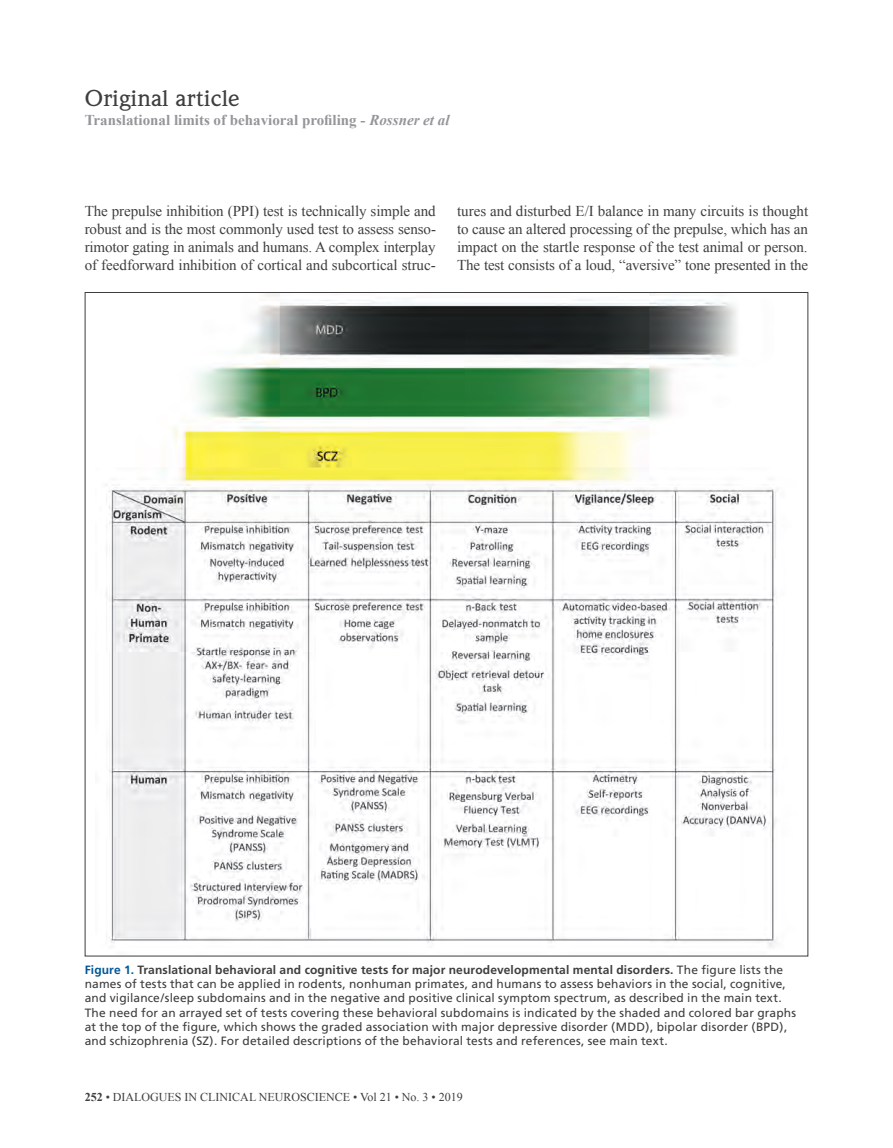
<style>
.page{position:relative;width:893px;height:1148px;background:#fff}
.page>*{position:absolute;margin:0;border:0;box-sizing:border-box;transform-origin:0 0}
.t1{font:500 22.5px "Weidemann";color:#3e3e3f;scale:1.1 1}
.t2{font:15px/18px "Times New Roman";color:#3e3e3f;text-align:justify}
.t3{font:700 15px "Times New Roman";color:#939598}
.t4{font:12px/14.2px "Frutiger";letter-spacing:.01em;color:#3e3e3f}
.t5{font:12px "Times New Roman";color:#3e3e3f}
.s1{font-style:italic}
.s2{font-weight:700;color:#005797}
.s3{font-weight:700}
</style>
<div class="page">
<img style="left:106px;top:294px;width:671px;height:654px">
<h1 class="t1" style="left:85px;top:84px;width:143px">Original article</h1>
<p class="t3" style="left:85px;top:109px;width:366px">Translational limits of behavioral profiling - <span class="s1">Rossner et al</span></p>
<p class="t2" style="left:85px;top:201px;width:352px">The prepulse inhibition (PPI) test is technically simple and robust and is the most commonly used test to assess senso&shy;rimotor gating in animals and humans. A complex interplay of feedforward inhibition of cortical and subcortical struc-</p>
<p class="t2" style="left:457px;top:201px;width:352px">tures and disturbed E/I balance in many circuits is thought to cause an altered processing of the prepulse, which has an impact on the startle response of the test animal or person.<br>The test consists of a loud, “aversive” tone presented in the</p>
<p class="t4" style="left:85px;top:962px;width:712px"><span class="s2">Figure 1.</span> <span class="s3">Translational behavioral and cognitive tests for major neurodevelopmental mental disorders.</span> The figure lists the names of tests that can be applied in rodents, nonhuman primates, and humans to assess behaviors in the social, cognitive, and vigilance/sleep subdomains and in the negative and positive clinical symptom spectrum, as described in the main text.<br>The need for an arrayed set of tests covering these behavioral subdomains is indicated by the shaded and colored bar graphs at the top of the figure, which shows the graded association with major depressive disorder (MDD), bipolar disorder (BPD), and schizophrenia (SZ). For detailed descriptions of the behavioral tests and references, see main text.</p>
<p class="t5" style="left:85px;top:1088px;width:379px"><span class="s3">252</span> • DIALOGUES IN CLINICAL NEUROSCIENCE • Vol 21 • No. 3 • 2019</p>
</div>
